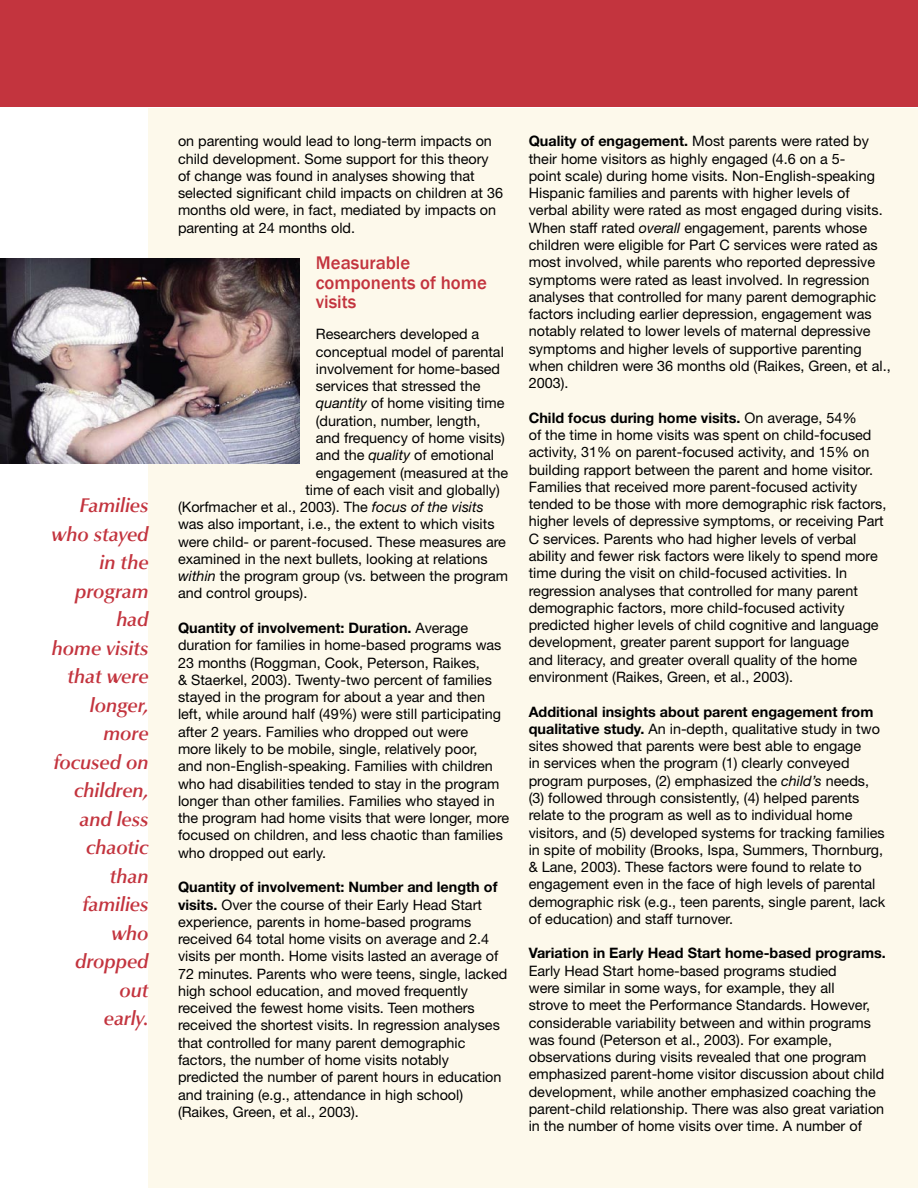
<style>
.page{position:relative;width:918px;height:1188px;background:#fff}
.page>*{position:absolute;margin:0;border:0;box-sizing:border-box;transform-origin:0 0}
.Text{font:italic 500 20.25px/28.5px "URW Classico";color:#c3343e;text-align:right}
.Subheads{font:500 18.75px/19.5px "Franklin Gothic";color:#c3343e}
.Text-2{font:14.4px/17.2px "Helvetica Neue";color:#000}
.s1{font-style:italic}
.s2{font-weight:700}
</style>
<div class="page">
<div style="left:148px;top:108px;width:770px;height:1080px;background:#fdf9eb"></div>
<div style="left:0;top:0;width:918px;height:107px;background:#c3343e"></div>
<img style="left:0;top:258px;width:300px;height:205px">
<p class="Text" style="left:52px;top:491px;width:98px">Families who stayed in the program had</p>
<p class="Text" style="left:52px;top:634px;width:98px">home visits that were longer, more focused on children, and less chaotic than families who dropped out</p>
<p class="Text" style="left:104px;top:1004px;width:46px">early.</p>
<p class="Text-2" style="left:178px;top:132px;width:327px">on parenting would lead to long-term impacts on child development. Some support for this theory of change was found in analyses showing that selected significant child impacts on children at 36 months old were, in fact, mediated by impacts on parenting at 24 months old.</p>
<p class="Subheads" style="left:316px;top:254px;width:173px">Measurable components of home visits</p>
<p class="Text-2" style="left:316px;top:325px;width:165px">Researchers developed a</p>
<p class="Text-2" style="left:316px;top:343px;width:190px">conceptual model of parental</p>
<p class="Text-2" style="left:316px;top:360px;width:186px">involvement for home-based</p>
<p class="Text-2" style="left:316px;top:377px;width:166px">services that stressed the</p>
<p class="Text-2" style="left:316px;top:394px;width:190px"><span class="s1">quantity</span> of home visiting time</p>
<p class="Text-2" style="left:316px;top:412px;width:166px">(duration, number, length,</p>
<p class="Text-2" style="left:316px;top:429px;width:191px">and frequency of home visits)</p>
<p class="Text-2" style="left:316px;top:446px;width:180px">and the <span class="s1">quality</span> of emotional</p>
<p class="Text-2" style="left:316px;top:464px;width:194px">engagement (measured at the</p>
<p class="Text-2" style="left:305px;top:481px;width:196px">time of each visit and globally)</p>
<p class="Text-2" style="left:178px;top:498px;width:307px">(Korfmacher et al., 2003). The <span class="s1">focus of the visits</span></p>
<p class="Text-2" style="left:178px;top:515px;width:318px">was also important, i.e., the extent to which visits</p>
<p class="Text-2" style="left:178px;top:533px;width:330px">were child- or parent-focused. These measures are</p>
<p class="Text-2" style="left:178px;top:550px;width:311px">examined in the next bullets, looking at relations</p>
<p class="Text-2" style="left:178px;top:567px;width:332px"><span class="s1">within</span> the program group (vs. between the program</p>
<p class="Text-2" style="left:178px;top:585px;width:131px">and control groups).</p>
<p class="Text-2" style="left:178px;top:619px;width:333px"><span class="s2">Quantity of involvement: Duration.</span> Average duration for families in home-based programs was 23 months (Roggman, Cook, Peterson, Raikes,<br>&amp; Staerkel, 2003). Twenty-two percent of families stayed in the program for about a year and then left, while around half (49%) were still participating after 2 years. Families who dropped out were<br>more likely to be mobile, single, relatively poor,<br>and non-English-speaking. Families with children who had disabilities tended to stay in the program longer than other families. Families who stayed in the program had home visits that were longer, more focused on children, and less chaotic than families who dropped out early.</p>
<p class="Text-2" style="left:178px;top:878px;width:331px"><span class="s2">Quantity of involvement: Number and length of visits.</span> Over the course of their Early Head Start experience, parents in home-based programs received 64 total home visits on average and 2.4 visits per month. Home visits lasted an average of 72 minutes. Parents who were teens, single, lacked high school education, and moved frequently received the fewest home visits. Teen mothers received the shortest visits. In regression analyses that controlled for many parent demographic factors, the number of home visits notably predicted the number of parent hours in education and training (e.g., attendance in high school) (Raikes, Green, et al., 2003).</p>
<p class="Text-2" style="left:529px;top:132px;width:363px"><span class="s2">Quality of engagement.</span> Most parents were rated by their home visitors as highly engaged (4.6 on a 5-<br>point scale) during home visits. Non-English-speaking Hispanic families and parents with higher levels of verbal ability were rated as most engaged during visits.<br>When staff rated <span class="s1">overall</span> engagement, parents whose children were eligible for Part C services were rated as most involved, while parents who reported depressive symptoms were rated as least involved. In regression analyses that controlled for many parent demographic factors including earlier depression, engagement was notably related to lower levels of maternal depressive symptoms and higher levels of supportive parenting when children were 36 months old (Raikes, Green, et al., 2003).</p>
<p class="Text-2" style="left:529px;top:409px;width:359px"><span class="s2">Child focus during home visits.</span> On average, 54%<br>of the time in home visits was spent on child-focused activity, 31% on parent-focused activity, and 15% on building rapport between the parent and home visitor.<br>Families that received more parent-focused activity tended to be those with more demographic risk factors, higher levels of depressive symptoms, or receiving Part C services. Parents who had higher levels of verbal ability and fewer risk factors were likely to spend more time during the visit on child-focused activities. In regression analyses that controlled for many parent demographic factors, more child-focused activity predicted higher levels of child cognitive and language development, greater parent support for language<br>and literacy, and greater overall quality of the home environment (Raikes, Green, et al., 2003).</p>
<p class="Text-2" style="left:529px;top:703px;width:358px"><span class="s2">Additional insights about parent engagement from qualitative study.</span> An in-depth, qualitative study in two sites showed that parents were best able to engage<br>in services when the program (1) clearly conveyed program purposes, (2) emphasized the <span class="s1">child’s</span> needs, (3) followed through consistently, (4) helped parents relate to the program as well as to individual home visitors, and (5) developed systems for tracking families in spite of mobility (Brooks, Ispa, Summers, Thornburg, &amp; Lane, 2003). These factors were found to relate to engagement even in the face of high levels of parental demographic risk (e.g., teen parents, single parent, lack of education) and staff turnover.</p>
<p class="Text-2" style="left:529px;top:945px;width:359px"><span class="s2">Variation in Early Head Start home-based programs.<br></span>Early Head Start home-based programs studied<br>were similar in some ways, for example, they all<br>strove to meet the Performance Standards. However, considerable variability between and within programs was found (Peterson et al., 2003). For example, observations during visits revealed that one program emphasized parent-home visitor discussion about child development, while another emphasized coaching the parent-child relationship. There was also great variation in the number of home visits over time. A number of</p>
</div>
